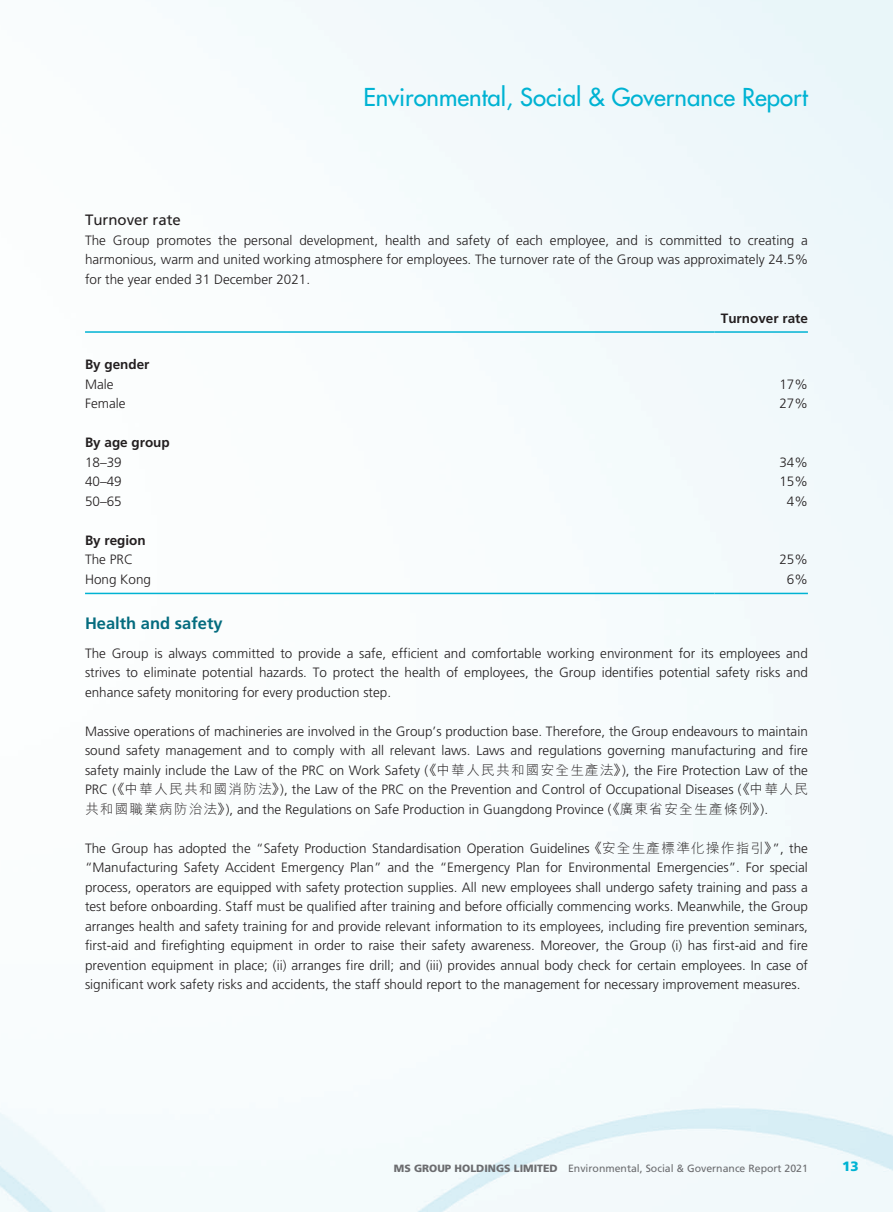
<style>
.page{position:relative;width:893px;height:1212px;background:#fff}
.page>*{position:absolute;margin:0;border:0;box-sizing:border-box;transform-origin:0 0}
.t1{font:500 24px "Futura Std";color:#00b3d3}
.t2{font:700 16.5px "Frutiger LT Std";color:#046c7f}
.t3{font:15px "Frutiger LT Std";color:#231f20}
.t4{font:300 13.5px/19.5px "Frutiger LT Std";color:#231f20;text-align:justify}
.t5{font:700 13.5px "Frutiger LT Std";color:#231f20}
.t6{font:900 13.5px "Frutiger LT Std";color:#00b3d3}
.t7{font:10.5px "Frutiger LT Std";color:#6c6d70}
.s1{font-family:"M Hei HK";font-weight:700}
.s2{font-family:"M Hei HK"}
.s3{font-weight:900}
</style>
<div class="page">
<hr style="left:85px;top:331px;width:629px;height:2px;background:#00b3d3">
<hr style="left:714px;top:331px;width:94px;height:2px;background:#00b3d3">
<hr style="left:85px;top:593px;width:629px;height:1px;background:#00b3d3">
<hr style="left:714px;top:593px;width:94px;height:1px;background:#00b3d3">
<h1 class="t1" style="left:363px;top:82px;width:446px">Environmental, Social &amp; Governance Report</h1>
<p class="t3" style="left:85px;top:211px;width:97px">Turnover rate</p>
<p class="t4" style="left:85px;top:230px;width:725px">The Group promotes the personal development, health and safety of each employee, and is committed to creating a harmonious, warm and united working atmosphere for employees. The turnover rate of the Group was approximately 24.5% for the year ended 31 December 2021.</p>
<p class="t5" style="left:721px;top:310px;width:89px">Turnover rate</p>
<p class="t5" style="left:85px;top:357px;width:66px">By gender</p>
<p class="t4" style="left:85px;top:375px;width:30px">Male</p>
<p class="t4" style="left:779px;top:375px;width:30px">17%</p>
<p class="t4" style="left:85px;top:394px;width:42px">Female</p>
<p class="t4" style="left:779px;top:394px;width:30px">27%</p>
<p class="t5" style="left:85px;top:435px;width:86px">By age group</p>
<p class="t4" style="left:85px;top:453px;width:38px">18–39</p>
<p class="t4" style="left:779px;top:453px;width:30px">34%</p>
<p class="t4" style="left:85px;top:472px;width:38px">40–49</p>
<p class="t4" style="left:779px;top:472px;width:30px">15%</p>
<p class="t4" style="left:85px;top:492px;width:38px">50–65</p>
<p class="t4" style="left:787px;top:492px;width:23px">4%</p>
<p class="t5" style="left:85px;top:532px;width:62px">By region</p>
<p class="t4" style="left:85px;top:550px;width:50px">The PRC</p>
<p class="t4" style="left:779px;top:550px;width:30px">25%</p>
<p class="t4" style="left:85px;top:570px;width:68px">Hong Kong</p>
<p class="t4" style="left:787px;top:570px;width:23px">6%</p>
<p class="t2" style="left:85px;top:613px;width:139px">Health and safety</p>
<p class="t4" style="left:85px;top:644px;width:724px">The Group is always committed to provide a safe, efficient and comfortable working environment for its employees and strives to eliminate potential hazards. To protect the health of employees, the Group identifies potential safety risks and enhance safety monitoring for every production step.</p>
<p class="t4" style="left:85px;top:722px;width:724px">Massive operations of machineries are involved in the Group’s production base. Therefore, the Group endeavours to maintain sound safety management and to comply with all relevant laws. Laws and regulations governing manufacturing and fire safety mainly include the Law of the PRC on Work Safety (<span class="s1">《</span><span class="s2">中華人民共和國安全生產法</span><span class="s1">》</span>), the Fire Protection Law of the PRC (<span class="s1">《</span><span class="s2">中華人民共和國消防法</span><span class="s1">》</span>), the Law of the PRC on the Prevention and Control of Occupational Diseases (<span class="s1">《</span><span class="s2">中華人民共和國職業病防治法</span><span class="s1">》</span>), and the Regulations on Safe Production in Guangdong Province (<span class="s1">《</span><span class="s2">廣東省安全生產條例</span><span class="s1">》</span>).</p>
<p class="t4" style="left:85px;top:839px;width:724px">The Group has adopted the “Safety Production Standardisation Operation Guidelines <span class="s1">《</span><span class="s2">安全生產標準化操作指引</span><span class="s1">》</span>”, the “Manufacturing Safety Accident Emergency Plan” and the “Emergency Plan for Environmental Emergencies”. For special process, operators are equipped with safety protection supplies. All new employees shall undergo safety training and pass a test before onboarding. Staff must be qualified after training and before officially commencing works. Meanwhile, the Group arranges health and safety training for and provide relevant information to its employees, including fire prevention seminars, first-aid and firefighting equipment in order to raise their safety awareness. Moreover, the Group (i) has first-aid and fire prevention equipment in place; (ii) arranges fire drill; and (iii) provides annual body check for certain employees. In case of significant work safety risks and accidents, the staff should report to the management for necessary improvement measures.</p>
<p class="t7" style="left:394px;top:1162px;width:415px"><span class="s3">MS GROUP HOLDINGS LIMITED</span> Environmental, Social &amp; Governance Report 2021</p>
<p class="t6" style="left:842px;top:1158px;width:18px">13</p>
</div>
